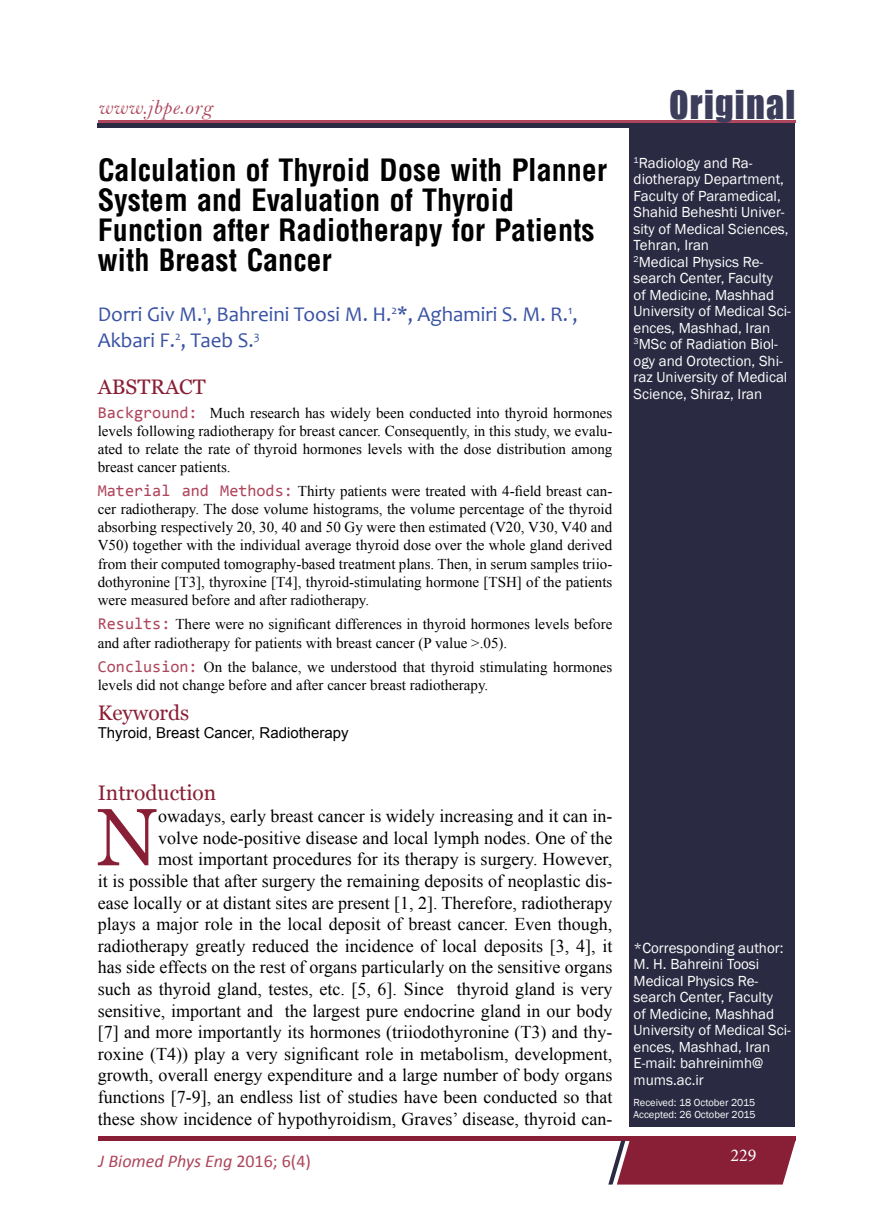
<style>
.page{position:relative;width:893px;height:1212px;background:#fff}
.page>*{position:absolute;margin:0;border:0;box-sizing:border-box;transform-origin:0 0}
.t1{font:77.85px "Century Schoolbook";color:#891f36}
.t2{font:40.5px "Billboard";letter-spacing:.03em;color:#3c3d5b}
.t3{font:700 30px/30px "Arena Condensed";color:#000}
.t4{font:21px/25.2px "Candara";color:#3a53a4}
.t5{font:21px "Georgia";color:#891f36}
.t6{font:21px "Bell MT Italic";letter-spacing:.03em;color:#ad465c}
.t7{font:18px/21.6px "Times New Roman";color:#000;text-align:right}
.t8{font:italic 18px "Calibri";color:#ad465c}
.t9{font:18px "Minion Pro";color:#fff}
.t10{font:15px/18px "Times New Roman";color:#000;text-align:justify}
.t11{font:15px/16.5px "Franklin Gothic";color:#fff}
.t12{font:15px "Arial";color:#000}
.t13{font:10.5px/12px "Franklin Gothic";color:#fff}
.s1{font-family:"Consolas";font-size:16.5px;color:#ae455b}
.s2{font-family:"Consolas";font-size:16.5px;color:#ad465c}
.s3{font-style:normal}
</style>
<div class="page">
<div style="left:98px;top:1136px;width:697px;height:5px;background:#891f36"></div>
<svg style="left:608px;top:1141px;width:187px;height:43px;background:#913348"></svg>
<hr style="left:98px;top:120px;width:698px;height:2px;background:#ad465c">
<div style="left:629px;top:126px;width:166px;height:1001px;background:#2a2a42"></div>
<div style="left:98px;top:123px;width:697px;height:5px;background:#2a2a42"></div>
<h3 class="t6" style="left:98px;top:94px;width:116px">www.jbpe.org</h3>
<h3 class="t3" style="left:98px;top:155px;width:511px">Calculation of Thyroid Dose with Planner System and Evaluation of Thyroid Function after Radiotherapy for Patients with Breast Cancer</h3>
<h3 class="t4" style="left:98px;top:302px;width:481px">Dorri Giv M.<sup>1</sup>, Bahreini Toosi M. H.<sup>2</sup>*, Aghamiri S. M. R.<sup>1</sup>,<br>Akbari F.<sup>2</sup>, Taeb S.<sup>3</sup></h3>
<h3 class="t5" style="left:98px;top:374px;width:109px">ABSTRACT</h3>
<p class="t10" style="left:98px;top:404px;width:516px"><span class="s1">Background:</span> Much research has widely been conducted into thyroid hormones levels following radiotherapy for breast cancer. Consequently, in this study, we evalu&shy;ated to relate the rate of thyroid hormones levels with the dose distribution among breast cancer patients.</p>
<p class="t10" style="left:98px;top:482px;width:516px"><span class="s1">Material and Methods:</span> Thirty patients were treated with 4-field breast can&shy;cer radiotherapy. The dose volume histograms, the volume percentage of the thyroid absorbing respectively 20, 30, 40 and 50 Gy were then estimated (V20, V30, V40 and V50) together with the individual average thyroid dose over the whole gland derived from their computed tomography-based treatment plans. Then, in serum samples triio&shy;dothyronine [T3], thyroxine [T4], thyroid-stimulating hormone [TSH] of the patients were measured before and after radiotherapy.</p>
<p class="t10" style="left:98px;top:613px;width:516px;line-height:19.8px"><span class="s1">Results:</span> There were no significant differences in thyroid hormones levels before and after radiotherapy for patients with breast cancer (P value &gt;.05).</p>
<p class="t10" style="left:98px;top:658px;width:516px"><span class="s2">Conclusion:</span> On the balance, we understood that thyroid stimulating hormones levels did not change before and after cancer breast radiotherapy.</p>
<h3 class="t5" style="left:98px;top:700px;width:93px">Keywords</h3>
<p class="t12" style="left:98px;top:723px;width:252px">Thyroid, Breast Cancer, Radiotherapy</p>
<h3 class="t5" style="left:98px;top:780px;width:120px">Introduction</h3>
<h1 class="t1" style="left:95px;top:788px;width:65px">N</h1>
<p class="t7" style="left:98px;top:805px;width:516px">owadays, early breast cancer is widely increasing and it can in-<br>volve node-positive disease and local lymph nodes. One of the<br>most important procedures for its therapy is surgery. However,<br>it is possible that after surgery the remaining deposits of neoplastic dis&shy;ease locally or at distant sites are present [1, 2]. Therefore, radiotherapy plays a major role in the local deposit of breast cancer. Even though, radiotherapy greatly reduced the incidence of local deposits [3, 4], it has side effects on the rest of organs particularly on the sensitive organs such as thyroid gland, testes, etc. [5, 6]. Since thyroid gland is very sensitive, important and the largest pure endocrine gland in our body [7] and more importantly its hormones (triiodothyronine (T3) and thy&shy;roxine (T4)) play a very significant role in metabolism, development, growth, overall energy expenditure and a large number of body organs functions [7-9], an endless list of studies have been conducted so that these show incidence of hypothyroidism, Graves’ disease, thyroid can-</p>
<p class="t8" style="left:99px;top:1148px;width:214px">J Biomed Phys Eng <span class="s3">2016; 6(4)</span></p>
<h2 class="t2" style="left:669px;top:83px;width:128px">Original</h2>
<p class="t11" style="left:634px;top:155px;width:159px"><sup>1</sup>Radiology and Ra&shy;diotherapy Department,<br>Faculty of Paramedical,<br>Shahid Beheshti Univer&shy;sity of Medical Sciences,<br>Tehran, Iran<br><sup>2</sup>Medical Physics Re&shy;search Center, Faculty<br>of Medicine, Mashhad<br>University of Medical Sci&shy;ences, Mashhad, Iran<br><sup>3</sup>MSc of Radiation Biol&shy;ogy and Orotection, Shi&shy;raz University of Medical<br>Science, Shiraz, Iran</p>
<p class="t11" style="left:634px;top:940px;width:159px">*Corresponding author:<br>M. H. Bahreini Toosi<br>Medical Physics Re&shy;search Center, Faculty<br>of Medicine, Mashhad<br>University of Medical Sci&shy;ences, Mashhad, Iran<br>E-mail: bahreinimh@ mums.ac.ir</p>
<p class="t13" style="left:634px;top:1096px;width:124px">Received: 18 October 2015<br>Accepted: 26 October 2015</p>
<p class="t9" style="left:730px;top:1143px;width:27px">229</p>
</div>
